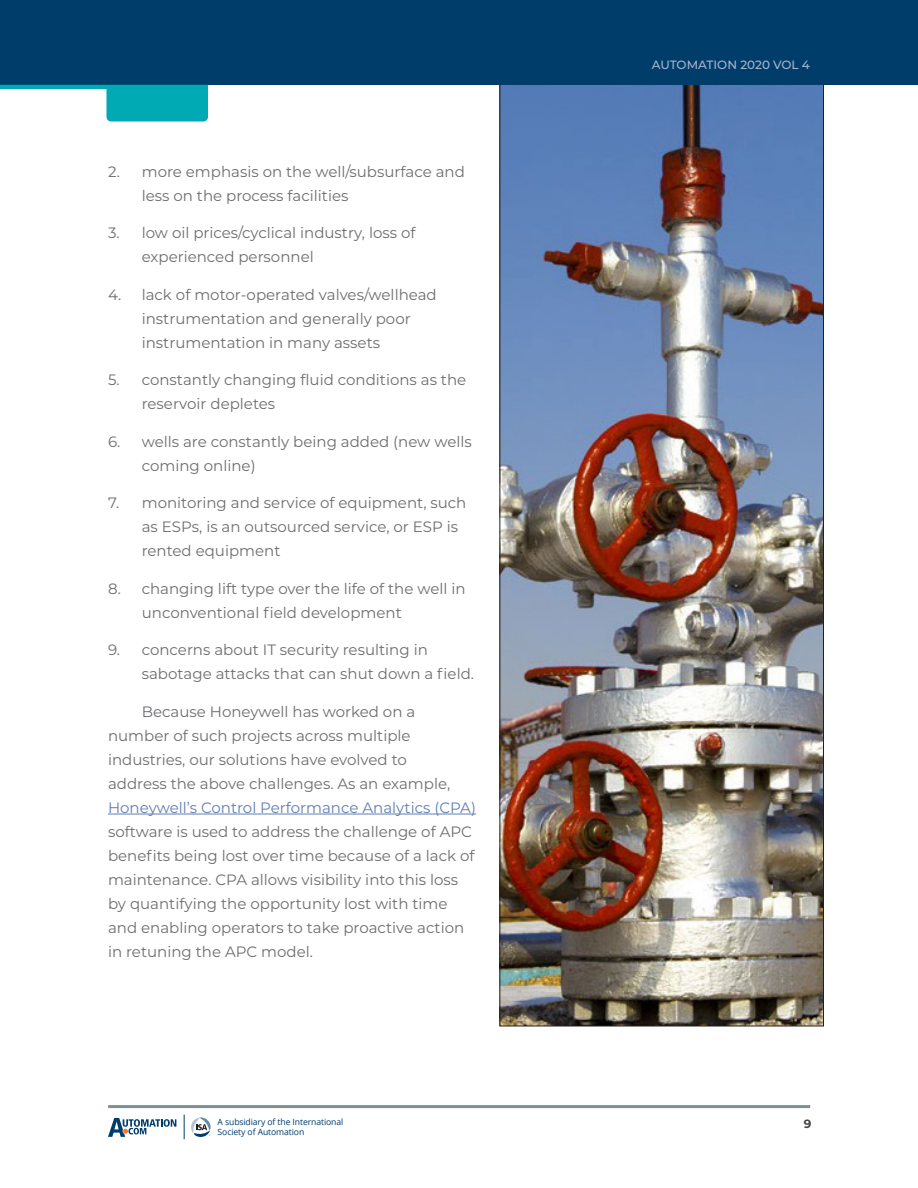
<style>
.page{position:relative;width:918px;height:1188px;background:#fff}
.page>*{position:absolute;margin:0;border:0;box-sizing:border-box;transform-origin:0 0}
.text{font:15px/24px "Montserrat";color:#6c6d70}
.t1{font:500 12px "Montserrat";letter-spacing:-.005em;color:#a8b6cd}
.t2{font:700 12px "Montserrat";color:#454647}
.t3{font:8.55px "Open Sans";letter-spacing:-.01em;color:#003d6a}
.s1{color:#607eb4}
</style>
<div class="page">
<hr style="left:108px;top:1105px;width:702px;height:3px;background:#7e9091">
<svg style="left:108px;top:1118px;width:68px;height:19px"></svg>
<svg style="left:184px;top:1115px;width:27px;height:24px"></svg>
<hr style="left:108px;top:814px;width:368px;height:1px;background:#607eb4">
<img style="left:502px;top:85px;width:320px;height:939px">
<div style="left:0;top:0;width:918px;height:85px;background:#003d6a"></div>
<svg style="left:0;top:85px;width:208px;height:37px"></svg>
<p class="text" style="left:142px;top:159px;width:325px;text-indent:-34px">2. more emphasis on the well/subsurface and less on the process facilities</p>
<p class="text" style="left:142px;top:220px;width:275px;text-indent:-34px">3. low oil prices/cyclical industry, loss of experienced personnel</p>
<p class="text" style="left:142px;top:282px;width:297px;text-indent:-34px">4. lack of motor-operated valves/wellhead instrumentation and generally poor instrumentation in many assets</p>
<p class="text" style="left:142px;top:367px;width:326px;text-indent:-34px">5. constantly changing fluid conditions as the reservoir depletes</p>
<p class="text" style="left:142px;top:429px;width:332px;text-indent:-34px">6. wells are constantly being added (new wells coming online)</p>
<p class="text" style="left:142px;top:490px;width:326px;text-indent:-34px">7. monitoring and service of equipment, such as ESPs, is an outsourced service, or ESP is rented equipment</p>
<p class="text" style="left:142px;top:576px;width:325px;text-indent:-34px">8. changing lift type over the life of the well in unconventional field development</p>
<p class="text" style="left:142px;top:637px;width:334px;text-indent:-34px">9. concerns about IT security resulting in sabotage attacks that can shut down a field.</p>
<p class="text" style="left:108px;top:699px;width:369px;text-indent:34px">Because Honeywell has worked on a number of such projects across multiple industries, our solutions have evolved to<br>address the above challenges. As an example, <span class="s1">Honeywell’s Control Performance Analytics (CPA) </span>software is used to address the challenge of APC benefits being lost over time because of a lack of maintenance. CPA allows visibility into this loss by quantifying the opportunity lost with time and enabling operators to take proactive action in retuning the APC model.</p>
<p class="t1" style="left:652px;top:57px;width:160px">AUTOMATION 2020 VOL 4</p>
<p class="t3" style="left:218px;top:1116px;width:127px">A subsidiary of the International</p>
<p class="t2" style="left:804px;top:1116px;width:9px">9</p>
<p class="t3" style="left:218px;top:1126px;width:88px">Society of Automation</p>
</div>
